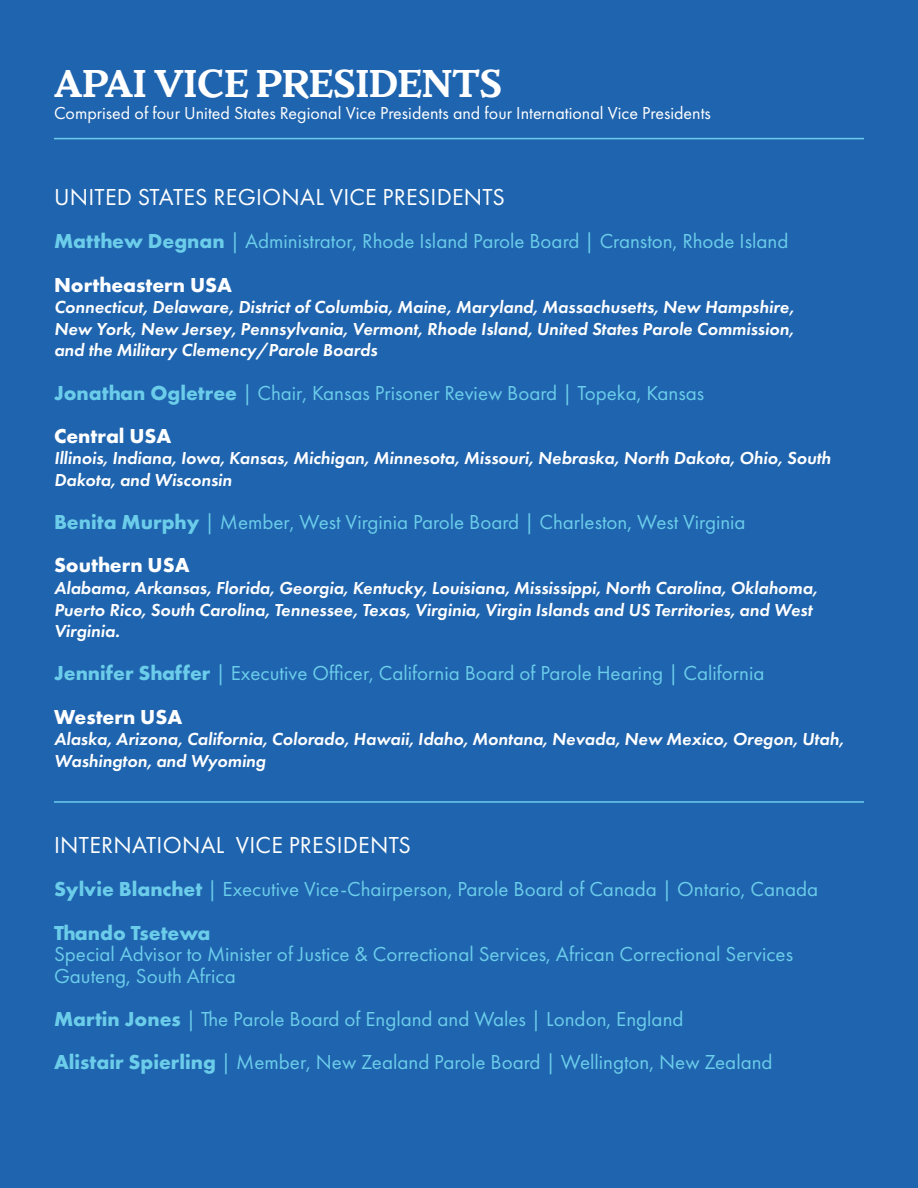
<style>
.page{position:relative;width:918px;height:1188px;background:#1f64ae}
.page>*{position:absolute;margin:0;border:0;box-sizing:border-box;transform-origin:0 0}
.t1{font:700 36px "Parkinson";color:#fff}
.t2{font:24px "Futura PT";letter-spacing:.01em;color:#fff}
.t3{font:21px "Futura PT";color:#6bcdea}
.t4{font:700 21px "Futura PT";color:#fff}
.t5{font:700 21px "Futura PT";color:#6bcdea}
.t6{font:italic 600 18px/21.6px "Futura PT";color:#fff}
.t7{font:18px "Futura PT";color:#fff}
.s1{font-weight:700}
</style>
<div class="page">
<hr style="left:54px;top:138px;width:810px;height:1px;background:#6bcdea">
<hr style="left:54px;top:801px;width:810px;height:2px;background:#6bcdea">
<p class="t1" style="left:54px;top:63px;width:450px">APAI VICE PRESIDENTS</p>
<p class="t7" style="left:54px;top:102px;width:658px">Comprised of four United States Regional Vice Presidents and four International Vice Presidents</p>
<p class="t2" style="left:54px;top:183px;width:452px">UNITED STATES REGIONAL VICE PRESIDENTS</p>
<p class="t3" style="left:54px;top:229px;width:736px"><span class="s1">Matthew Degnan</span> | Administrator, Rhode Island Parole Board | Cranston, Rhode Island</p>
<p class="t4" style="left:54px;top:271px;width:180px">Northeastern USA</p>
<p class="t6" style="left:54px;top:296px;width:742px">Connecticut, Delaware, District of Columbia, Maine, Maryland, Massachusetts, New Hampshire,</p>
<p class="t6" style="left:54px;top:318px;width:741px">New York, New Jersey, Pennsylvania, Vermont, Rhode Island, United States Parole Commission,</p>
<p class="t6" style="left:54px;top:339px;width:325px">and the Military Clemency/Parole Boards</p>
<p class="t3" style="left:54px;top:380px;width:652px"><span class="s1">Jonathan Ogletree</span> | Chair, Kansas Prisoner Review Board | Topeka, Kansas</p>
<p class="t4" style="left:54px;top:422px;width:119px">Central USA</p>
<p class="t6" style="left:54px;top:447px;width:778px">Illinois, Indiana, Iowa, Kansas, Michigan, Minnesota, Missouri, Nebraska, North Dakota, Ohio, South<br>Dakota, and Wisconsin</p>
<p class="t3" style="left:54px;top:510px;width:693px"><span class="s1">Benita Murphy</span> | Member, West Virginia Parole Board | Charleston, West Virginia</p>
<p class="t4" style="left:54px;top:552px;width:137px">Southern USA</p>
<p class="t6" style="left:54px;top:577px;width:765px">Alabama, Arkansas, Florida, Georgia, Kentucky, Louisiana, Mississippi, North Carolina, Oklahoma,<br>Puerto Rico, South Carolina, Tennessee, Texas, Virginia, Virgin Islands and US Territories, and West<br>Virginia.</p>
<p class="t3" style="left:54px;top:661px;width:712px"><span class="s1">Jennifer Shaffer</span> | Executive Officer, California Board of Parole Hearing | California</p>
<p class="t4" style="left:54px;top:703px;width:130px">Western USA</p>
<p class="t6" style="left:54px;top:728px;width:791px">Alaska, Arizona, California, Colorado, Hawaii, Idaho, Montana, Nevada, New Mexico, Oregon, Utah,<br>Washington, and Wyoming</p>
<p class="t2" style="left:54px;top:831px;width:358px">INTERNATIONAL VICE PRESIDENTS</p>
<p class="t3" style="left:54px;top:877px;width:766px"><span class="s1">Sylvie Blanchet</span> | Executive Vice-Chairperson, Parole Board of Canada | Ontario, Canada</p>
<p class="t5" style="left:54px;top:919px;width:158px">Thando Tsetewa</p>
<p class="t3" style="left:54px;top:942px;width:741px">Special Advisor to Minister of Justice &amp; Correctional Services, African Correctional Services</p>
<p class="t3" style="left:54px;top:963px;width:183px">Gauteng, South Africa</p>
<p class="t3" style="left:54px;top:1007px;width:631px"><span class="s1">Martin Jones</span> | The Parole Board of England and Wales | London, England</p>
<p class="t3" style="left:54px;top:1050px;width:720px"><span class="s1">Alistair Spierling</span> | Member, New Zealand Parole Board | Wellington, New Zealand</p>
</div>
